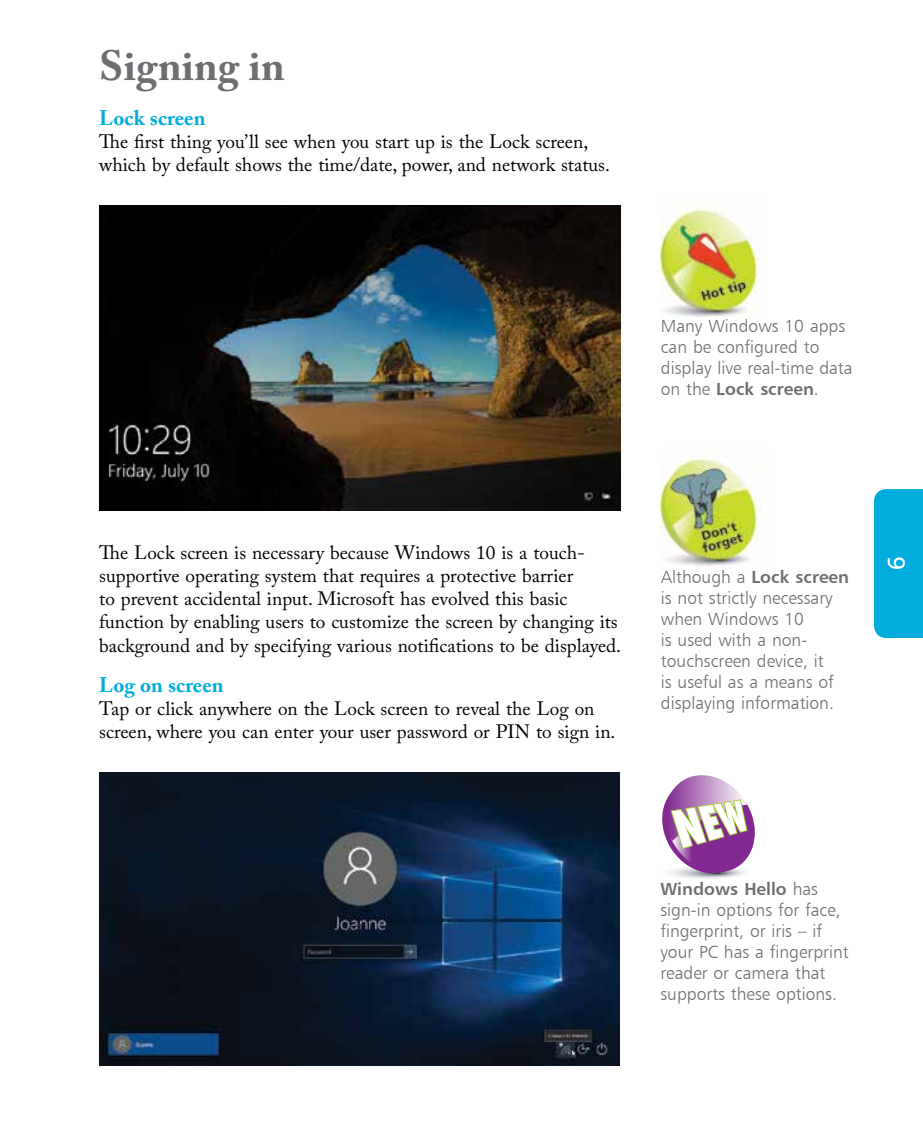
<style>
.page{position:relative;width:923px;height:1127px;background:#fff}
.page>*{position:absolute;margin:0;border:0;box-sizing:border-box;transform-origin:0 0}
.t1{font:700 42px "Adobe Caslon Pro";color:#6d6e71}
.t2{font:24.5px "Humanist 777 BT Roman B";color:#fff}
.t3{font:700 21px "Adobe Caslon Pro";color:#00addc}
.t4{font:19.25px/23.1px "Adobe Caslon Pro";color:#000}
.t5{font:17.5px/21px "Humanist 777 BT Light B";color:#6d6e71}
.t6{font:17.5px "Humanist 777 BT Bold B";color:#6d6e71}
.s1{font-family:"Humanist 777 BT Light B"}
</style>
<div class="page">
<div style="left:874px;top:489px;width:49px;height:148px;background:#00addc"></div>
<img style="left:661px;top:206px;width:97px;height:112px">
<img style="left:661px;top:456px;width:100px;height:111px">
<img style="left:99px;top:205px;width:521px;height:305px">
<img style="left:99px;top:772px;width:521px;height:293px">
<svg style="left:662px;top:775px;width:93px;height:104px"></svg>
<h1 class="t1" style="left:99px;top:41px;width:187px">Signing in</h1>
<p class="t3" style="left:99px;top:105px;width:108px">Lock screen</p>
<p class="t4" style="left:99px;top:129px;width:512px">The first thing you’ll see when you start up is the Lock screen, which by default shows the time/date, power, and network status.</p>
<p class="t5" style="left:661px;top:315px;width:193px">Many Windows 10 apps can be configured to display live real-time data</p>
<p class="t6" style="left:661px;top:378px;width:159px"><span class="s1">on the</span> Lock screen<span class="s1">.</span></p>
<p class="t4" style="left:99px;top:540px;width:523px">The Lock screen is necessary because Windows 10 is a touch&shy;supportive operating system that requires a protective barrier<br>to prevent accidental input. Microsoft has evolved this basic function by enabling users to customize the screen by changing its background and by specifying various notifications to be displayed.</p>
<p class="t3" style="left:99px;top:672px;width:126px">Log on screen</p>
<p class="t4" style="left:99px;top:696px;width:518px">Tap or click anywhere on the Lock screen to reveal the Log on screen, where you can enter your user password or PIN to sign in.</p>
<p class="t6" style="left:661px;top:565px;width:190px"><span class="s1">Although a</span> Lock screen</p>
<p class="t5" style="left:661px;top:586px;width:174px">is not strictly necessary when Windows 10<br>is used with a non&shy;touchscreen device, it is useful as a means of displaying information.</p>
<p class="t2" style="left:911px;top:556px;width:16px;rotate:90deg">9</p>
<p class="t6" style="left:660px;top:877px;width:159px">Windows Hello <span class="s1">has</span></p>
<p class="t5" style="left:660px;top:898px;width:190px">sign-in options for face, fingerprint, or iris – if your PC has a fingerprint reader or camera that supports these options.</p>
</div>
